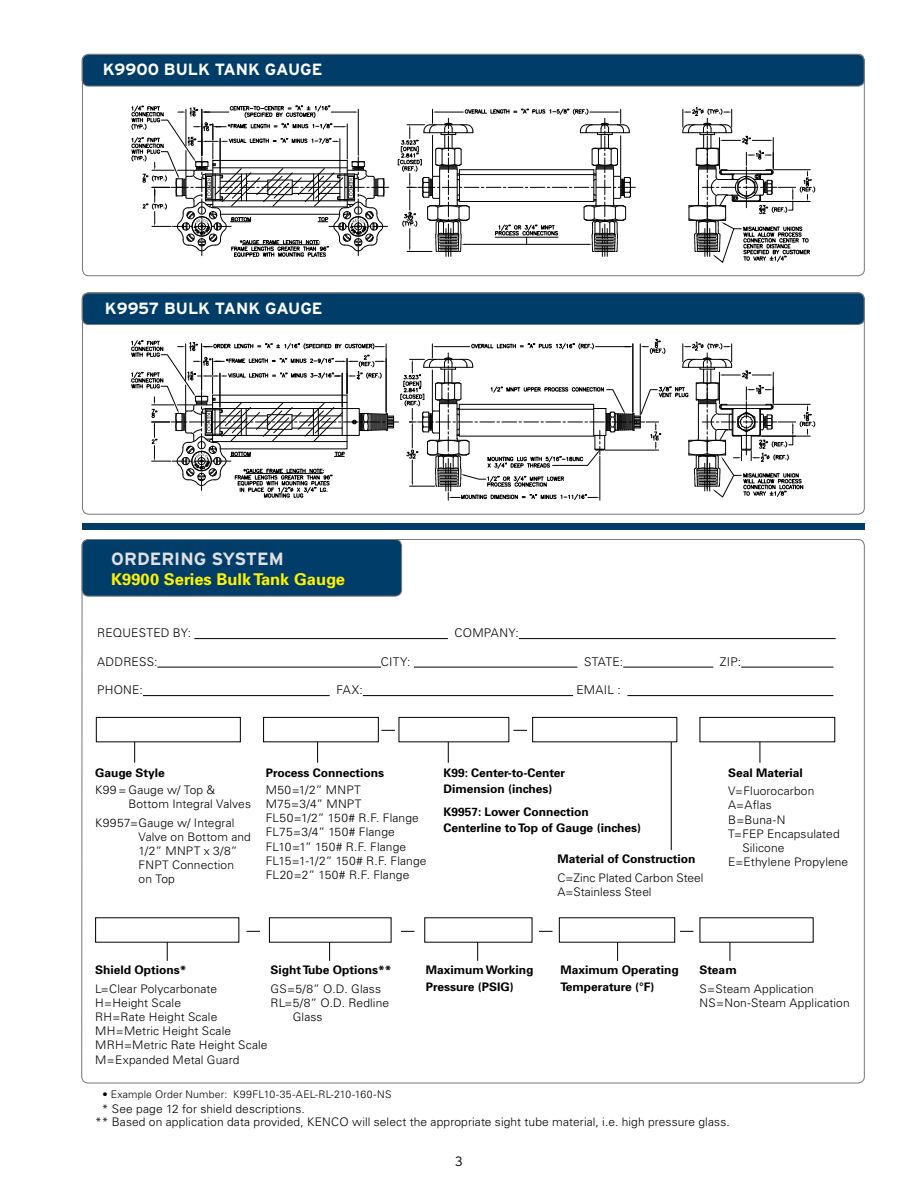
<style>
.page{position:relative;width:918px;height:1188px;background:#fff}
.page>*{position:absolute;margin:0;border:0;box-sizing:border-box;transform-origin:0 0}
.t1{font:700 17.7px "Interstate";color:#e1dfe2}
.t2{font:700 16.2px "Interstate";color:#fff}
.t3{font:700 16.2px "Univers";color:#fff200}
.t4{font:300 13.5px "Interstate";color:#000}
.t5{font:300 12px "Univers";letter-spacing:.02em;color:#000}
.t6{font:300 11.85px/14.1px "Univers";letter-spacing:.01em;color:#000}
.t7{font:700 11.85px/16.2px "Univers";color:#000}
.t8{font:300 10.5px "Univers";letter-spacing:.015em;color:#000}
</style>
<div class="page">
<div style="left:82px;top:293px;width:782px;height:32px;background:#003e69;border-radius:6px"></div>
<div style="left:82px;top:292px;width:783px;height:33px;border:1px solid #77787b;border-radius:6px"></div>
<div style="left:82px;top:54px;width:782px;height:32px;background:#003e69;border-radius:6px"></div>
<div style="left:82px;top:54px;width:783px;height:32px;border:1px solid #77787b;border-radius:6px"></div>
<div style="left:82px;top:540px;width:320px;height:56px;background:#003e69;border-radius:6px"></div>
<div style="left:82px;top:539px;width:320px;height:58px;border:1px solid #77787b;border-radius:6px"></div>
<svg style="left:134px;top:742px;width:1px;height:21px"></svg>
<svg style="left:317px;top:742px;width:1px;height:21px"></svg>
<svg style="left:760px;top:742px;width:1px;height:21px"></svg>
<svg style="left:730px;top:943px;width:1px;height:18px"></svg>
<svg style="left:617px;top:943px;width:1px;height:18px"></svg>
<svg style="left:477px;top:943px;width:1px;height:18px"></svg>
<svg style="left:329px;top:943px;width:1px;height:18px"></svg>
<svg style="left:167px;top:943px;width:1px;height:18px"></svg>
<div style="left:96px;top:717px;width:145px;height:25px;border:1px solid #000"></div>
<div style="left:263px;top:717px;width:116px;height:25px;border:1px solid #000"></div>
<div style="left:700px;top:717px;width:135px;height:25px;border:1px solid #000"></div>
<hr style="left:671px;top:737px;width:1px;height:113px;background:#000">
<div style="left:533px;top:717px;width:144px;height:25px;background:#fff"></div>
<div style="left:532px;top:717px;width:145px;height:25px;border:1px solid #000"></div>
<svg style="left:448px;top:742px;width:1px;height:21px"></svg>
<div style="left:399px;top:717px;width:110px;height:25px;border:1px solid #000"></div>
<hr style="left:194px;top:638px;width:254px;height:1px;background:#000">
<hr style="left:519px;top:638px;width:317px;height:1px;background:#000">
<hr style="left:157px;top:667px;width:224px;height:1px;background:#000">
<hr style="left:414px;top:667px;width:163px;height:1px;background:#000">
<hr style="left:623px;top:667px;width:90px;height:1px;background:#000">
<hr style="left:741px;top:667px;width:93px;height:1px;background:#000">
<hr style="left:143px;top:695px;width:187px;height:1px;background:#000">
<hr style="left:363px;top:695px;width:210px;height:1px;background:#000">
<hr style="left:627px;top:695px;width:206px;height:1px;background:#000">
<svg style="left:381px;top:730px;width:14px;height:1px"></svg>
<svg style="left:513px;top:730px;width:14px;height:1px"></svg>
<svg style="left:680px;top:931px;width:13px;height:1px"></svg>
<svg style="left:539px;top:931px;width:13px;height:1px"></svg>
<svg style="left:401px;top:931px;width:13px;height:1px"></svg>
<svg style="left:246px;top:931px;width:14px;height:1px"></svg>
<div style="left:82px;top:524px;width:783px;height:6px;background:#003e69"></div>
<div style="left:82px;top:54px;width:783px;height:222px;border:1px solid #77787b;border-radius:6px"></div>
<div style="left:82px;top:292px;width:783px;height:223px;border:1px solid #77787b;border-radius:6px"></div>
<svg style="left:398px;top:108px;width:237px;height:148px"></svg>
<svg style="left:682px;top:107px;width:133px;height:156px"></svg>
<svg style="left:131px;top:105px;width:258px;height:152px"></svg>
<svg style="left:131px;top:339px;width:684px;height:161px"></svg>
<h2 class="t2" style="left:103px;top:61px;width:219px">K9900 BULK TANK GAUGE</h2>
<h2 class="t2" style="left:105px;top:299px;width:217px">K9957 BULK TANK GAUGE</h2>
<h1 class="t1" style="left:111px;top:549px;width:174px">ORDERING SYSTEM</h1>
<h2 class="t3" style="left:111px;top:569px;width:235px">K9900 Series Bulk Tank Gauge</h2>
<p class="t5" style="left:97px;top:626px;width:43px">Requested</p>
<p class="t5" style="left:173px;top:626px;width:20px">by:</p>
<p class="t5" style="left:455px;top:626px;width:10px">compan</p>
<p class="t5" style="left:509px;top:626px;width:12px">y:</p>
<p class="t5" style="left:97px;top:654px;width:62px">ADDRESS:</p>
<p class="t5" style="left:381px;top:654px;width:31px">CITY:</p>
<p class="t5" style="left:584px;top:654px;width:41px">STate :</p>
<p class="t5" style="left:720px;top:654px;width:23px">zip :</p>
<p class="t5" style="left:97px;top:683px;width:47px">PHONE:</p>
<p class="t5" style="left:336px;top:683px;width:28px">FAX:</p>
<p class="t5" style="left:576px;top:683px;width:46px">EMAIL :</p>
<p class="t7" style="left:95px;top:764px;width:71px">Gauge Style</p>
<p class="t6" style="left:128px;top:782px;width:124px;text-indent:-33px">K99 = Gauge w/ Top &amp;<br>Bottom Integral Valves</p>
<p class="t6" style="left:139px;top:815px;width:114px;text-indent:-43px">K9957=Gauge w/ Integral<br>Valve on Bottom and<br>1/2” MNPT x 3/8”<br>FNPT Connection<br>on Top</p>
<p class="t7" style="left:266px;top:764px;width:120px">Process Connections</p>
<p class="t6" style="left:266px;top:782px;width:162px">M50=1/2” MNPT<br>M75=3/4” MNPT<br>FL50=1/2” 150# R.F. Flange<br>FL75=3/4” 150# Flange<br>FL10=1” 150# R.F. Flange<br>FL15=1-1/2” 150# R.F. Flange<br>FL20=2” 150# R.F. Flange</p>
<p class="t7" style="left:443px;top:764px;width:123px">K99: Center-to-Center<br>Dimension (inches)</p>
<p class="t7" style="left:443px;top:803px;width:199px">K9957: Lower Connection<br>Centerline to Top of Gauge (inches)</p>
<p class="t7" style="left:557px;top:850px;width:140px">Material of Construction</p>
<p class="t6" style="left:557px;top:870px;width:148px">C=Zinc Plated Carbon Steel<br>A=Stainless Steel</p>
<p class="t7" style="left:728px;top:764px;width:76px">Seal Material</p>
<p class="t6" style="left:728px;top:784px;width:88px">V=Fluorocarbon</p>
<p class="t6" style="left:728px;top:798px;width:45px">A=Aflas</p>
<p class="t6" style="left:728px;top:812px;width:59px">B=Buna-N</p>
<p class="t6" style="left:728px;top:826px;width:113px">T=FEP Encapsulated</p>
<p class="t6" style="left:742px;top:840px;width:44px">Silicone</p>
<p class="t6" style="left:728px;top:854px;width:122px">E=Ethylene Propylene</p>
<p class="t7" style="left:271px;top:962px;width:123px">Sight Tube Options**</p>
<p class="t6" style="left:271px;top:981px;width:112px">GS=5/8” O.D. Glass</p>
<p class="t6" style="left:271px;top:995px;width:120px">RL=5/8” O.D. Redline</p>
<p class="t6" style="left:293px;top:1010px;width:31px">Glass</p>
<p class="t7" style="left:426px;top:962px;width:109px">Maximum Working<br>Pressure (PSIG)</p>
<p class="t7" style="left:560px;top:962px;width:120px">Maximum Operating<br>Temperature (°F)</p>
<p class="t7" style="left:700px;top:962px;width:39px">Steam</p>
<p class="t7" style="left:95px;top:962px;width:93px">Shield Options*</p>
<p class="t6" style="left:95px;top:981px;width:174px">L=Clear Polycarbonate<br>H=Height Scale<br>RH=Rate Height Scale<br>MH=Metric Height Scale<br>MRH=Metric Rate Height Scale<br>M=Expanded Metal Guard</p>
<p class="t6" style="left:95px;top:1102px;width:636px;line-height:13px;text-indent:7px">* See page 12 for shield descriptions.<br>** Based on application data provided, KENCO will select the appropriate sight tube material, i.e. high pressure glass.</p>
<p class="t6" style="left:700px;top:981px;width:152px">S=Steam Application<br>NS=Non-Steam Application</p>
<p class="t8" style="left:103px;top:1088px;width:290px">• Example Order Number: K99FL10-35-AEL-RL-210-160-NS</p>
<p class="t4" style="left:455px;top:1154px;width:9px">3</p>
</div>
